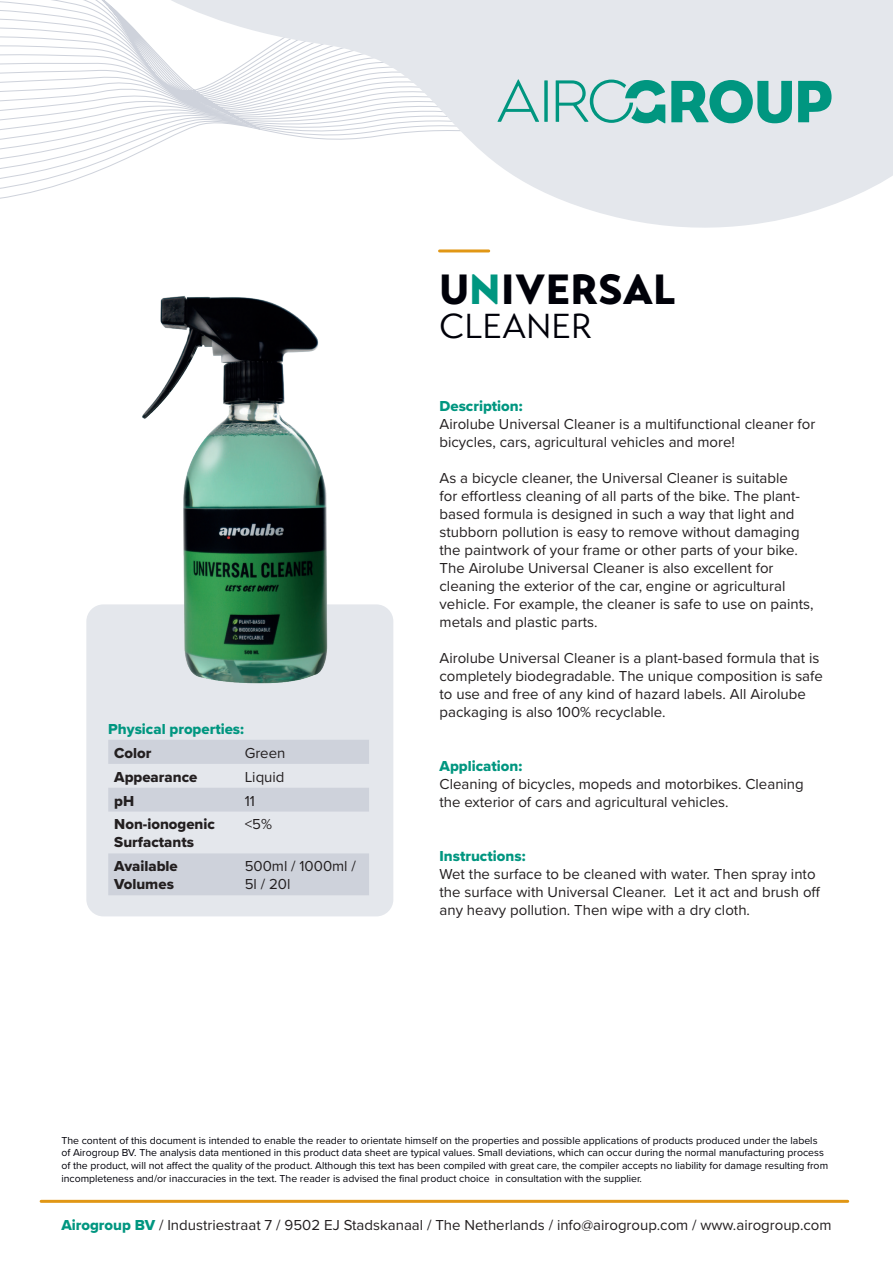
<style>
.page{position:relative;width:893px;height:1263px;background:#fff}
.page>*{position:absolute;margin:0;border:0;box-sizing:border-box;transform-origin:0 0}
.t1{font:900 42px "Transat Text";color:#000109}
.t2{font:34.5px "Transat Text Standard";color:#000109}
.t3{font:15px/18px "Proxima Nova";color:#231f20}
.t4{font:15px/18px "Proxima Nova Extrabld";color:#231f20}
.t5{font:15px "Proxima Nova Extrabld";color:#009680}
.t6{font:10.5px/12.6px "Proxima Nova";color:#000109}
.s1{color:#009680}
.s2{font-family:"Proxima Nova Extrabld";color:#009680}
</style>
<div class="page">
<svg style="left:0;top:0;width:86px;height:199px"></svg>
<svg style="left:86px;top:0;width:807px;height:253px;fill:#e4e7ec"></svg>
<svg style="left:671px;top:80px;width:121px;height:43px;background:#5ab6aa"></svg>
<svg style="left:798px;top:81px;width:33px;height:41px"></svg>
<svg style="left:497px;top:79px;width:42px;height:43px;background:#b7d7d6"></svg>
<svg style="left:544px;top:80px;width:4px;height:42px"></svg>
<svg style="left:556px;top:80px;width:109px;height:43px;background:#97cbc7"></svg>
<hr style="left:41px;top:1200px;width:807px;height:3px;background:#e19715">
<hr style="left:440px;top:249px;width:49px;height:3px;background:#e19715">
<div style="left:86px;top:604px;width:307px;height:312px;background:#e4e7ec;border-radius:17px"></div>
<svg style="left:108px;top:740px;width:261px;height:155px"></svg>
<img style="left:108px;top:296px;width:261px;height:388px">
<h1 class="t1" style="left:440px;top:263px;width:238px">U<span class="s1">N</span>IVERSAL</h1>
<h2 class="t2" style="left:440px;top:306px;width:154px">CLEANER</h2>
<p class="t5" style="left:108px;top:717px;width:137px">Physical properties:</p>
<p class="t4" style="left:114px;top:743px;width:39px">Color</p>
<p class="t3" style="left:245px;top:743px;width:42px">Green</p>
<p class="t4" style="left:114px;top:767px;width:85px">Appearance</p>
<p class="t3" style="left:245px;top:767px;width:41px">Liquid</p>
<p class="t4" style="left:114px;top:791px;width:21px">pH</p>
<p class="t3" style="left:245px;top:791px;width:12px">11</p>
<p class="t4" style="left:114px;top:815px;width:102px">Non-ionogenic<br>Surfactants</p>
<p class="t3" style="left:245px;top:815px;width:29px">&lt;5%</p>
<p class="t4" style="left:114px;top:857px;width:65px">Available<br>Volumes</p>
<p class="t3" style="left:245px;top:857px;width:113px">500ml / 1000ml /<br>5l / 20l</p>
<p class="t5" style="left:440px;top:395px;width:85px">Description:</p>
<p class="t3" style="left:440px;top:415px;width:377px">Airolube Universal Cleaner is a multifunctional cleaner for bicycles, cars, agricultural vehicles and more!</p>
<p class="t3" style="left:440px;top:469px;width:375px">As a bicycle cleaner, the Universal Cleaner is suitable<br>for effortless cleaning of all parts of the bike. The plant&shy;based formula is designed in such a way that light and stubborn pollution is easy to remove without damaging the paintwork of your frame or other parts of your bike.<br>The Airolube Universal Cleaner is also excellent for cleaning the exterior of the car, engine or agricultural vehicle. For example, the cleaner is safe to use on paints, metals and plastic parts.</p>
<p class="t3" style="left:440px;top:649px;width:385px">Airolube Universal Cleaner is a plant-based formula that is completely biodegradable. The unique composition is safe to use and free of any kind of hazard labels. All Airolube packaging is also 100% recyclable.</p>
<p class="t5" style="left:440px;top:755px;width:84px">Application:</p>
<p class="t3" style="left:440px;top:775px;width:366px">Cleaning of bicycles, mopeds and motorbikes. Cleaning the exterior of cars and agricultural vehicles.</p>
<p class="t5" style="left:440px;top:845px;width:88px">Instructions:</p>
<p class="t3" style="left:440px;top:865px;width:382px">Wet the surface to be cleaned with water. Then spray into the surface with Universal Cleaner. Let it act and brush off any heavy pollution. Then wipe with a dry cloth.</p>
<p class="t6" style="left:61px;top:1133px;width:768px">The content of this document is intended to enable the reader to orientate himself on the properties and possible applications of products produced under the labels of Airogroup BV. The analysis data mentioned in this product data sheet are typical values. Small deviations, which can occur during the normal manufacturing process of the product, will not affect the quality of the product. Although this text has been compiled with great care, the compiler accepts no liability for damage resulting from incompleteness and/or inaccuracies in the text. The reader is advised the final product choice in consultation with the supplier.</p>
<p class="t3" style="left:61px;top:1215px;width:772px"><span class="s2">Airogroup BV</span> / Industriestraat 7 / 9502 EJ Stadskanaal / The Netherlands / info@airogroup.com / www.airogroup.com</p>
</div>
